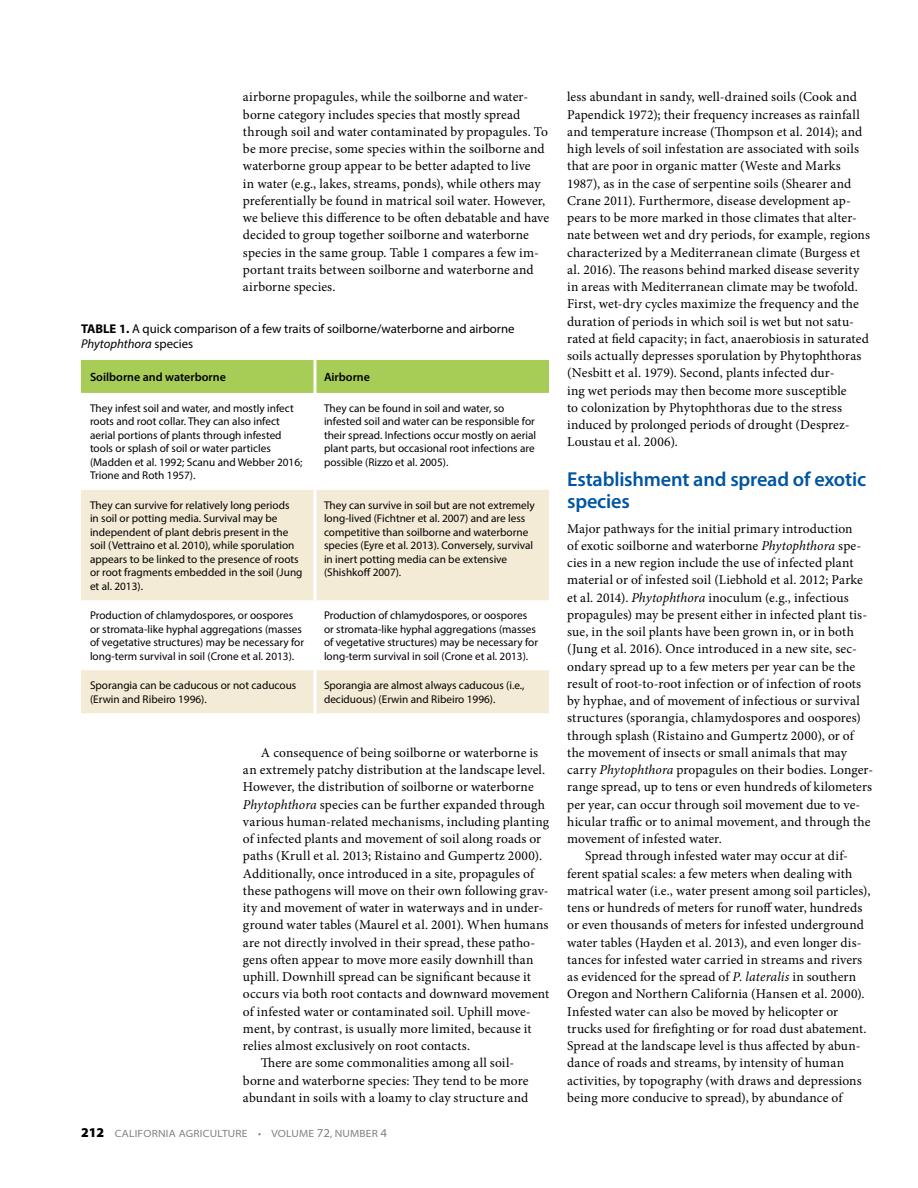
<style>
.page{position:relative;width:918px;height:1188px;background:#fff}
.page>*{position:absolute;margin:0;border:0;box-sizing:border-box;transform-origin:0 0}
.t1{font:600 20.25px/21.8px "Myriad Pro";letter-spacing:-.01em;color:#0055a2}
.t2{font:13.5px/17.2px "Minion Pro";letter-spacing:.01em;color:#000}
.t3{font:12.75px/15px "Myriad Pro";color:#000}
.t4{font:600 12px "Myriad Pro";color:#000}
.t5{font:11.25px/13.5px "Myriad Pro";color:#000}
.t6{font:semi-expanded 10.5px "Myriad Pro";letter-spacing:.02em;color:#7e817b}
.s1{font-weight:700}
.s2{font-style:italic}
.s3{font-weight:900;font-stretch:normal;font-size:13.5px;color:#000}
.s4{font-size:12px}
</style>
<div class="page">
<div style="left:81px;top:360px;width:468px;height:33px;background:#a8cd56"></div>
<svg style="left:81px;top:490px;width:468px;height:223px;fill:#f3ebd5"></svg>
<hr style="left:314px;top:360px;width:2px;height:33px;background:#fff">
<hr style="left:314px;top:490px;width:2px;height:110px;background:#fff">
<hr style="left:314px;top:600px;width:2px;height:70px;background:#fff">
<hr style="left:314px;top:670px;width:2px;height:43px;background:#fff">
<p class="t2" style="left:243px;top:88px;width:308px">airborne propagules, while the soilborne and water&shy;borne category includes species that mostly spread through soil and water contaminated by propagules. To be more precise, some species within the soilborne and waterborne group appear to be better adapted to live<br>in water (e.g., lakes, streams, ponds), while others may preferentially be found in matrical soil water. However, we believe this difference to be often debatable and have decided to group together soilborne and waterborne species in the same group. Table 1 compares a few im&shy;portant traits between soilborne and waterborne and airborne species.</p>
<p class="t3" style="left:81px;top:321px;width:435px"><span class="s1">TABLE 1.</span> A quick comparison of a few traits of soilborne/waterborne and airborne<br><span class="s2">Phytophthora</span> species</p>
<p class="t4" style="left:90px;top:369px;width:137px">Soilborne and waterborne</p>
<p class="t4" style="left:324px;top:369px;width:48px">Airborne</p>
<p class="t5" style="left:90px;top:401px;width:214px">They infest soil and water, and mostly infect roots and root collar. They can also infect aerial portions of plants through infested tools or splash of soil or water particles (Madden et al. 1992; Scanu and Webber 2016; Trione and Roth 1957).</p>
<p class="t5" style="left:324px;top:401px;width:214px">They can be found in soil and water, so infested soil and water can be responsible for their spread. Infections occur mostly on aerial plant parts, but occasional root infections are possible (Rizzo et al. 2005).</p>
<p class="t5" style="left:90px;top:498px;width:214px">They can survive for relatively long periods<br>in soil or potting media. Survival may be independent of plant debris present in the soil (Vettraino et al. 2010), while sporulation appears to be linked to the presence of roots or root fragments embedded in the soil (Jung et al. 2013).</p>
<p class="t5" style="left:324px;top:498px;width:212px">They can survive in soil but are not extremely long-lived (Fichtner et al. 2007) and are less competitive than soilborne and waterborne species (Eyre et al. 2013). Conversely, survival in inert potting media can be extensive (Shishkoff 2007).</p>
<p class="t5" style="left:90px;top:609px;width:216px">Production of chlamydospores, or oospores or stromata-like hyphal aggregations (masses of vegetative structures) may be necessary for long-term survival in soil (Crone et al. 2013).</p>
<p class="t5" style="left:324px;top:609px;width:216px">Production of chlamydospores, or oospores or stromata-like hyphal aggregations (masses of vegetative structures) may be necessary for long-term survival in soil (Crone et al. 2013).</p>
<p class="t5" style="left:90px;top:679px;width:208px">Sporangia can be caducous or not caducous (Erwin and Ribeiro 1996).</p>
<p class="t5" style="left:324px;top:679px;width:202px">Sporangia are almost always caducous (i.e., deciduous) (Erwin and Ribeiro 1996).</p>
<p class="t2" style="left:261px;top:744px;width:279px">A consequence of being soilborne or waterborne is</p>
<p class="t2" style="left:243px;top:761px;width:304px">an extremely patchy distribution at the landscape level.</p>
<p class="t2" style="left:243px;top:778px;width:292px">However, the distribution of soilborne or waterborne</p>
<p class="t2" style="left:243px;top:796px;width:304px"><span class="s2">Phytophthora</span> species can be further expanded through</p>
<p class="t2" style="left:243px;top:813px;width:308px">various human-related mechanisms, including planting</p>
<p class="t2" style="left:243px;top:830px;width:300px">of infected plants and movement of soil along roads or</p>
<p class="t2" style="left:243px;top:847px;width:301px">paths (Krull et al. 2013; Ristaino and Gumpertz 2000).</p>
<p class="t2" style="left:243px;top:865px;width:293px">Additionally, once introduced in a site, propagules of</p>
<p class="t2" style="left:243px;top:882px;width:307px">these pathogens will move on their own following grav-</p>
<p class="t2" style="left:243px;top:899px;width:302px">ity and movement of water in waterways and in under-</p>
<p class="t2" style="left:243px;top:916px;width:307px">ground water tables (Maurel et al. 2001). When humans</p>
<p class="t2" style="left:243px;top:934px;width:294px">are not directly involved in their spread, these patho-</p>
<p class="t2" style="left:243px;top:951px;width:292px">gens often appear to move more easily downhill than</p>
<p class="t2" style="left:243px;top:968px;width:289px">uphill. Downhill spread can be significant because it</p>
<p class="t2" style="left:243px;top:985px;width:308px">occurs via both root contacts and downward movement</p>
<p class="t2" style="left:243px;top:1003px;width:289px">of infested water or contaminated soil. Uphill move-</p>
<p class="t2" style="left:243px;top:1020px;width:290px">ment, by contrast, is usually more limited, because it</p>
<p class="t2" style="left:243px;top:1037px;width:229px">relies almost exclusively on root contacts.</p>
<p class="t2" style="left:261px;top:1054px;width:255px">There are some commonalities among all soil-</p>
<p class="t2" style="left:243px;top:1072px;width:287px">borne and waterborne species: They tend to be more</p>
<p class="t2" style="left:243px;top:1089px;width:287px">abundant in soils with a loamy to clay structure and</p>
<p class="t6" style="left:81px;top:1127px;width:308px"><span class="s3">212</span> CALIFORNIA AGRICULTURE • VOLUME <span class="s4">72</span>, NUMBER <span class="s4">4</span></p>
<p class="t2" style="left:567px;top:88px;width:304px">less abundant in sandy, well-drained soils (Cook and Papendick 1972); their frequency increases as rainfall and temperature increase (Thompson et al. 2014); and high levels of soil infestation are associated with soils that are poor in organic matter (Weste and Marks 1987), as in the case of serpentine soils (Shearer and Crane 2011). Furthermore, disease development ap&shy;pears to be more marked in those climates that alter&shy;nate between wet and dry periods, for example, regions characterized by a Mediterranean climate (Burgess et al. 2016). The reasons behind marked disease severity in areas with Mediterranean climate may be twofold.<br>First, wet-dry cycles maximize the frequency and the duration of periods in which soil is wet but not satu&shy;rated at field capacity; in fact, anaerobiosis in saturated soils actually depresses sporulation by Phytophthoras (Nesbitt et al. 1979). Second, plants infected dur-<br>ing wet periods may then become more susceptible<br>to colonization by Phytophthoras due to the stress induced by prolonged periods of drought (Desprez-Loustau et al. 2006).</p>
<h1 class="t1" style="left:567px;top:468px;width:300px">Establishment and spread of exotic species</h1>
<p class="t2" style="left:567px;top:520px;width:287px">Major pathways for the initial primary introduction</p>
<p class="t2" style="left:567px;top:537px;width:296px">of exotic soilborne and waterborne <span class="s2">Phytophthora</span> spe-</p>
<p class="t2" style="left:567px;top:554px;width:288px">cies in a new region include the use of infected plant</p>
<p class="t2" style="left:567px;top:571px;width:297px">material or of infested soil (Liebhold et al. 2012; Parke</p>
<p class="t2" style="left:567px;top:589px;width:283px">et al. 2014). <span class="s2">Phytophthora</span> inoculum (e.g., infectious</p>
<p class="t2" style="left:567px;top:606px;width:302px">propagules) may be present either in infected plant tis-</p>
<p class="t2" style="left:567px;top:623px;width:288px">sue, in the soil plants have been grown in, or in both</p>
<p class="t2" style="left:567px;top:640px;width:291px">(Jung et al. 2016). Once introduced in a new site, sec-</p>
<p class="t2" style="left:567px;top:658px;width:290px">ondary spread up to a few meters per year can be the</p>
<p class="t2" style="left:567px;top:675px;width:296px">result of root-to-root infection or of infection of roots</p>
<p class="t2" style="left:567px;top:692px;width:294px">by hyphae, and of movement of infectious or survival</p>
<p class="t2" style="left:567px;top:709px;width:295px">structures (sporangia, chlamydospores and oospores)</p>
<p class="t2" style="left:567px;top:727px;width:288px">through splash (Ristaino and Gumpertz 2000), or of</p>
<p class="t2" style="left:567px;top:744px;width:281px">the movement of insects or small animals that may</p>
<p class="t2" style="left:567px;top:761px;width:308px">carry <span class="s2">Phytophthora</span> propagules on their bodies. Longer-</p>
<p class="t2" style="left:567px;top:778px;width:306px">range spread, up to tens or even hundreds of kilometers</p>
<p class="t2" style="left:567px;top:796px;width:295px">per year, can occur through soil movement due to ve-</p>
<p class="t2" style="left:567px;top:813px;width:305px">hicular traffic or to animal movement, and through the</p>
<p class="t2" style="left:567px;top:830px;width:156px">movement of infested water.</p>
<p class="t2" style="left:585px;top:847px;width:264px">Spread through infested water may occur at dif-</p>
<p class="t2" style="left:567px;top:865px;width:287px">ferent spatial scales: a few meters when dealing with</p>
<p class="t2" style="left:567px;top:882px;width:305px">matrical water (i.e., water present among soil particles),</p>
<p class="t2" style="left:567px;top:899px;width:297px">tens or hundreds of meters for runoff water, hundreds</p>
<p class="t2" style="left:567px;top:916px;width:298px">or even thousands of meters for infested underground</p>
<p class="t2" style="left:567px;top:934px;width:296px">water tables (Hayden et al. 2013), and even longer dis-</p>
<p class="t2" style="left:567px;top:951px;width:297px">tances for infested water carried in streams and rivers</p>
<p class="t2" style="left:567px;top:968px;width:290px">as evidenced for the spread of <span class="s2">P. lateralis</span> in southern</p>
<p class="t2" style="left:567px;top:985px;width:299px">Oregon and Northern California (Hansen et al. 2000).</p>
<p class="t2" style="left:567px;top:1003px;width:273px">Infested water can also be moved by helicopter or</p>
<p class="t2" style="left:567px;top:1020px;width:301px">trucks used for firefighting or for road dust abatement.</p>
<p class="t2" style="left:567px;top:1037px;width:295px">Spread at the landscape level is thus affected by abun-</p>
<p class="t2" style="left:567px;top:1054px;width:278px">dance of roads and streams, by intensity of human</p>
<p class="t2" style="left:567px;top:1072px;width:296px">activities, by topography (with draws and depressions</p>
<p class="t2" style="left:567px;top:1089px;width:277px">being more conducive to spread), by abundance of</p>
</div>
